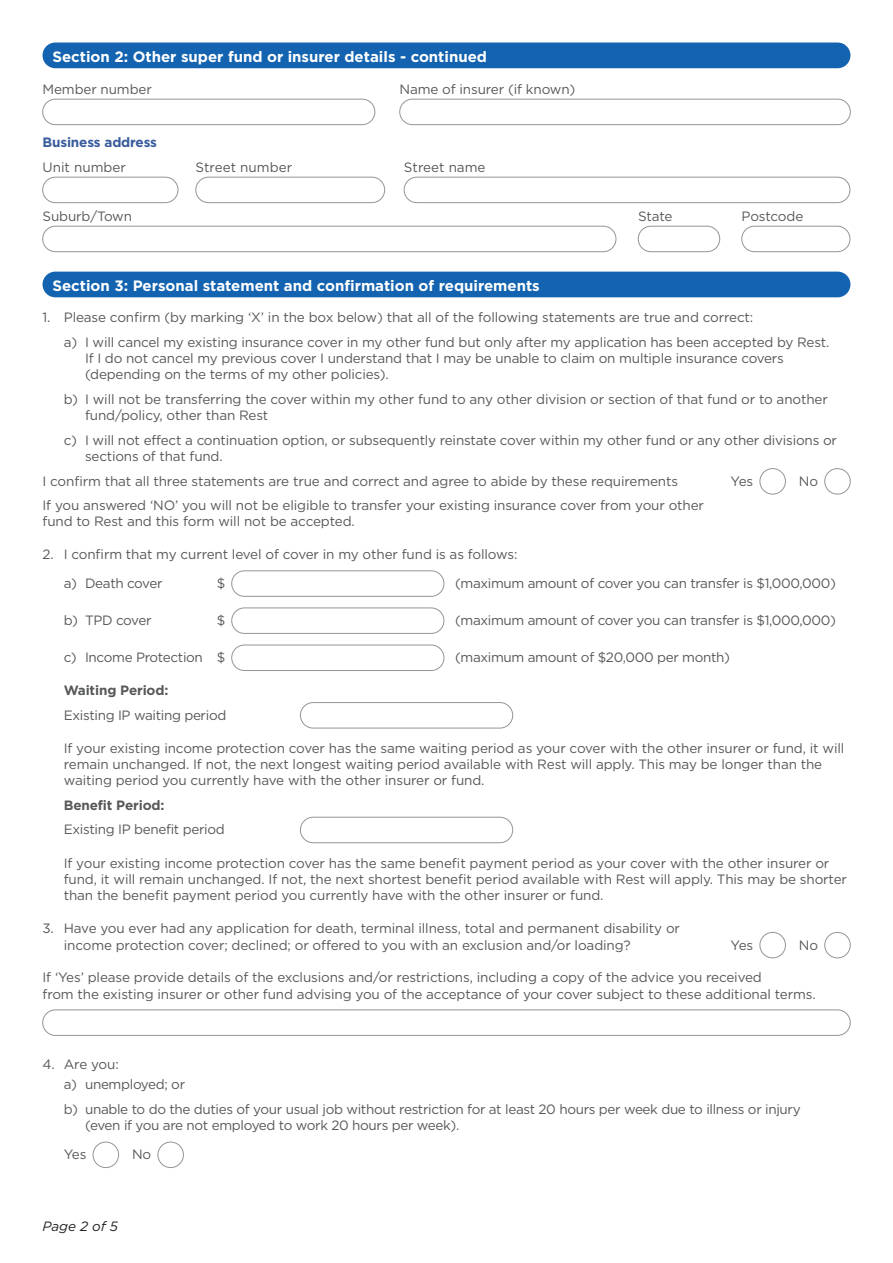
<style>
.page{position:relative;width:893px;height:1263px;background:#fff}
.page>*{position:absolute;margin:0;border:0;box-sizing:border-box;transform-origin:0 0}
.t1{font:700 15px "Gotham HTF";color:#fff}
.t2{font:13.5px/16.2px "Gotham HTF";letter-spacing:-.01em;color:#57585a}
.t3{font:700 13.5px "Gotham HTF";letter-spacing:-.01em;color:#57585a}
.t4{font:700 13.5px "Gotham HTF";letter-spacing:-.01em;color:#375b9c}
.t5{font:13.5px "Gotham HTF";letter-spacing:-.035em;color:#57585a}
.t6{font:italic 13.5px "Gotham HTF";color:#231f20}
</style>
<div class="page">
<div style="left:43px;top:99px;width:332px;height:26px;border:1px solid #939598;border-radius:13px"></div>
<div style="left:400px;top:99px;width:450px;height:26px;border:1px solid #939598;border-radius:13px"></div>
<div style="left:43px;top:177px;width:135px;height:26px;border:1px solid #939598;border-radius:13px"></div>
<div style="left:196px;top:177px;width:189px;height:26px;border:1px solid #939598;border-radius:13px"></div>
<div style="left:404px;top:177px;width:446px;height:26px;border:1px solid #939598;border-radius:13px"></div>
<div style="left:43px;top:226px;width:573px;height:26px;border:1px solid #939598;border-radius:13px"></div>
<div style="left:638px;top:226px;width:82px;height:26px;border:1px solid #939598;border-radius:13px"></div>
<div style="left:742px;top:226px;width:108px;height:26px;border:1px solid #939598;border-radius:13px"></div>
<div style="left:43px;top:272px;width:807px;height:25px;background:#1363b0;border-radius:13px"></div>
<div style="left:760px;top:468px;width:26px;height:26px;border:1px solid #939598;border-radius:50%"></div>
<div style="left:825px;top:468px;width:25px;height:26px;border:1px solid #939598;border-radius:50%"></div>
<div style="left:232px;top:571px;width:212px;height:25px;border:1px solid #939598;border-radius:13px"></div>
<div style="left:232px;top:608px;width:212px;height:26px;border:1px solid #939598;border-radius:13px"></div>
<div style="left:232px;top:645px;width:212px;height:26px;border:1px solid #939598;border-radius:13px"></div>
<div style="left:300px;top:702px;width:213px;height:26px;border:1px solid #939598;border-radius:13px"></div>
<div style="left:300px;top:817px;width:213px;height:26px;border:1px solid #939598;border-radius:13px"></div>
<div style="left:760px;top:932px;width:26px;height:26px;border:1px solid #939598;border-radius:50%"></div>
<div style="left:825px;top:932px;width:25px;height:26px;border:1px solid #939598;border-radius:50%"></div>
<div style="left:43px;top:1010px;width:807px;height:25px;border:1px solid #939598;border-radius:13px"></div>
<div style="left:93px;top:1142px;width:26px;height:26px;border:1px solid #939598;border-radius:50%"></div>
<div style="left:158px;top:1142px;width:26px;height:26px;border:1px solid #939598;border-radius:50%"></div>
<div style="left:43px;top:43px;width:807px;height:25px;background:#1363b0;border-radius:13px"></div>
<p class="t1" style="left:53px;top:48px;width:436px">Section 2: Other super fund or insurer details - continued</p>
<p class="t2" style="left:43px;top:81px;width:111px">Member number</p>
<p class="t2" style="left:400px;top:81px;width:177px">Name of insurer (if known)</p>
<p class="t4" style="left:43px;top:135px;width:116px">Business address</p>
<p class="t2" style="left:43px;top:159px;width:85px">Unit number</p>
<p class="t2" style="left:196px;top:159px;width:98px">Street number</p>
<p class="t2" style="left:404px;top:159px;width:83px">Street name</p>
<p class="t2" style="left:43px;top:208px;width:91px">Suburb/Town</p>
<p class="t2" style="left:638px;top:208px;width:36px">State</p>
<p class="t2" style="left:742px;top:208px;width:63px">Postcode</p>
<p class="t1" style="left:53px;top:277px;width:489px">Section 3: Personal statement and confirmation of requirements</p>
<p class="t2" style="left:64px;top:305px;width:767px;line-height:24.8px;text-indent:-21px">1. Please confirm (by marking ‘X’ in the box below) that all of the following statements are true and correct:<br>a) I will cancel my existing insurance cover in my other fund but only after my application has been accepted by Rest.</p>
<p class="t2" style="left:85px;top:350px;width:700px">If I do not cancel my previous cover I understand that I may be unable to claim on multiple insurance covers (depending on the terms of my other policies).</p>
<p class="t2" style="left:85px;top:391px;width:744px;text-indent:-21px">b) I will not be transferring the cover within my other fund to any other division or section of that fund or to another fund/policy, other than Rest</p>
<p class="t2" style="left:85px;top:432px;width:754px;text-indent:-21px">c) I will not effect a continuation option, or subsequently reinstate cover within my other fund or any other divisions or sections of that fund.</p>
<p class="t2" style="left:43px;top:473px;width:637px">I confirm that all three statements are true and correct and agree to abide by these requirements</p>
<p class="t2" style="left:731px;top:473px;width:24px">Yes</p>
<p class="t2" style="left:799px;top:473px;width:21px">No</p>
<p class="t2" style="left:43px;top:497px;width:663px">If you answered ‘NO’ you will not be eligible to transfer your existing insurance cover from your other fund to Rest and this form will not be accepted.</p>
<p class="t2" style="left:64px;top:540px;width:455px;line-height:28.7px;text-indent:-21px">2. I confirm that my current level of cover in my other fund is as follows: a) Death cover</p>
<p class="t2" style="left:217px;top:575px;width:10px">$</p>
<p class="t2" style="left:455px;top:575px;width:383px">(maximum amount of cover you can transfer is $1,000,000)</p>
<p class="t5" style="left:64px;top:613px;width:89px">b) TPD cover</p>
<p class="t2" style="left:217px;top:612px;width:10px">$</p>
<p class="t2" style="left:455px;top:612px;width:383px">(maximum amount of cover you can transfer is $1,000,000)</p>
<p class="t2" style="left:64px;top:649px;width:163px">c) Income Protection $</p>
<p class="t2" style="left:455px;top:649px;width:277px">(maximum amount of $20,000 per month)</p>
<p class="t3" style="left:64px;top:683px;width:106px">Waiting Period:</p>
<p class="t2" style="left:64px;top:707px;width:164px">Existing IP waiting period</p>
<p class="t2" style="left:64px;top:740px;width:782px">If your existing income protection cover has the same waiting period as your cover with the other insurer or fund, it will remain unchanged. If not, the next longest waiting period available with Rest will apply. This may be longer than the waiting period you currently have with the other insurer or fund.</p>
<p class="t3" style="left:64px;top:797px;width:102px">Benefit Period:</p>
<p class="t2" style="left:64px;top:821px;width:162px">Existing IP benefit period</p>
<p class="t2" style="left:64px;top:854px;width:785px">If your existing income protection cover has the same benefit payment period as your cover with the other insurer or fund, it will remain unchanged. If not, the next shortest benefit period available with Rest will apply. This may be shorter than the benefit payment period you currently have with the other insurer or fund.</p>
<p class="t2" style="left:64px;top:920px;width:618px;text-indent:-21px">3. Have you ever had any application for death, terminal illness, total and permanent disability or income protection cover; declined; or offered to you with an exclusion and/or loading?</p>
<p class="t2" style="left:731px;top:936px;width:24px">Yes</p>
<p class="t2" style="left:799px;top:936px;width:21px">No</p>
<p class="t2" style="left:43px;top:969px;width:775px">If ‘Yes’ please provide details of the exclusions and/or restrictions, including a copy of the advice you received<br>from the existing insurer or other fund advising you of the acceptance of your cover subject to these additional terms.</p>
<p class="t2" style="left:64px;top:1053px;width:123px;line-height:20.4px;text-indent:-21px">4. Are you:<br>a) unemployed; or</p>
<p class="t2" style="left:85px;top:1101px;width:717px;text-indent:-21px">b) unable to do the duties of your usual job without restriction for at least 20 hours per week due to illness or injury (even if you are not employed to work 20 hours per week).</p>
<p class="t2" style="left:64px;top:1146px;width:24px">Yes</p>
<p class="t2" style="left:132px;top:1146px;width:21px">No</p>
<p class="t6" style="left:43px;top:1219px;width:77px">Page 2 of 5</p>
</div>
